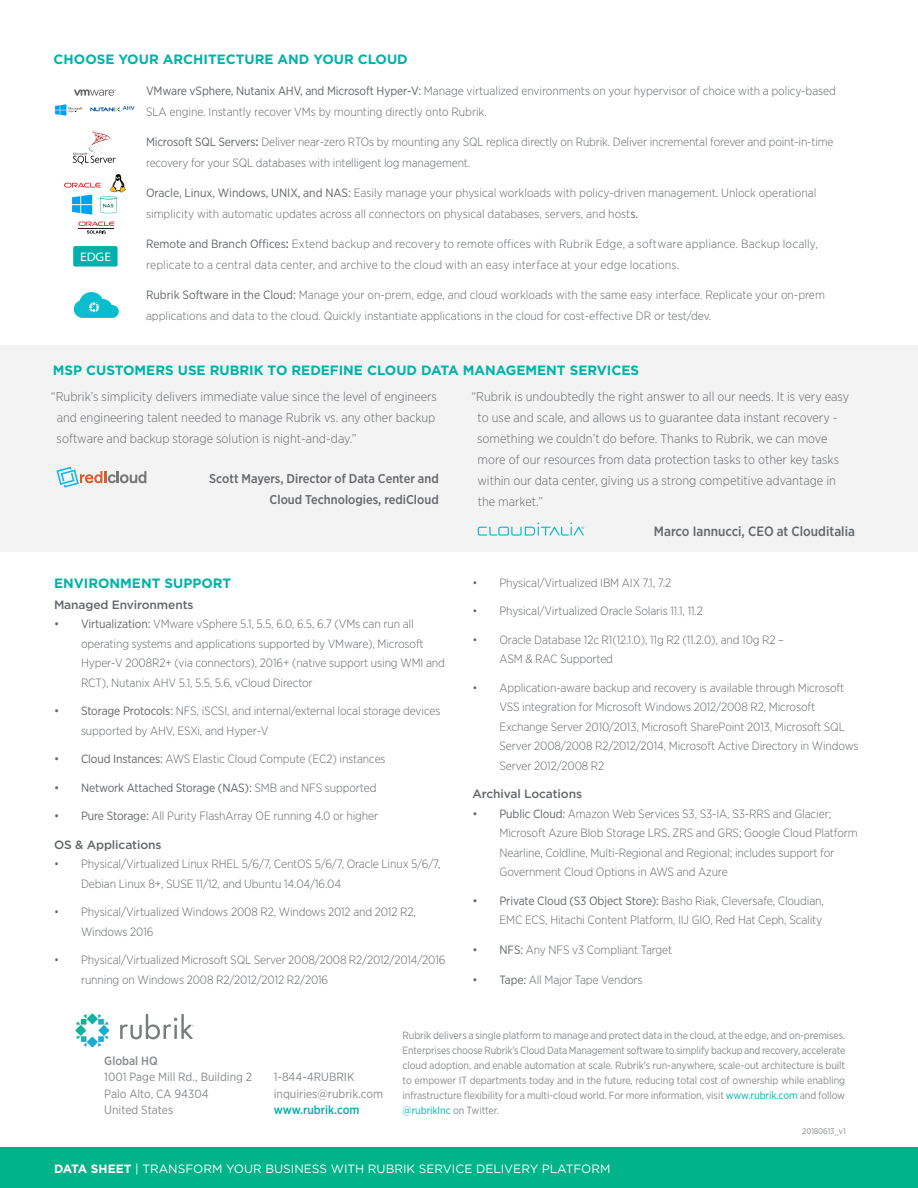
<style>
.page{position:relative;width:918px;height:1188px;background:#fff}
.page>*{position:absolute;margin:0;border:0;box-sizing:border-box;transform-origin:0 0}
.t1{font:700 13.5px "Gotham";color:#00b2a9}
.t2{font:500 13.5px "Gotham Narrow";color:#63666a}
.t3{font:300 12.75px/21px "Gotham Narrow";color:#63666a}
.t4{font:500 12.75px/21px "Gotham Narrow";color:#63666a;text-align:right}
.t5{font:12.45px "Myriad Pro";color:#fff;scale:1.08 1}
.t6{font:300 12px/19.5px "Gotham Narrow";letter-spacing:-.01em;color:#63666a}
.t7{font:300 12px/21px "Gotham Narrow";letter-spacing:.01em;color:#63666a}
.t8{font:12px/16.5px "Gotham Narrow";color:#888b8d}
.t9{font:12px "Gotham";color:#fff}
.t10{font:500 12px "Gotham";letter-spacing:-.01em;color:#63666a}
.t11{font:12px "Gotham Narrow";letter-spacing:-.01em;color:#63666a}
.t12{font:500 12px "Gotham Narrow";color:#00b0aa}
.t13{font:500 12px "Gotham Narrow";color:#888b8d}
.t14{font:10.5px/15px "Gotham Narrow";letter-spacing:-.01em;color:#888b8d;text-align:justify}
.t15{font:8.25px "Gotham Narrow";letter-spacing:-.01em;color:#888b8d}
.s1{font-weight:400}
.s2{font-weight:500}
.s3{font-weight:300}
.s4{color:#00b2a9}
.s5{font-weight:700}
</style>
<div class="page">
<div style="left:0;top:1148px;width:918px;height:40px;background:#00b388"></div>
<div style="left:0;top:345px;width:918px;height:207px;background:#f3f3f3"></div>
<svg style="left:56px;top:467px;width:90px;height:21px"></svg>
<svg style="left:478px;top:522px;width:106px;height:14px"></svg>
<svg style="left:75px;top:1013px;width:34px;height:35px"></svg>
<svg style="left:120px;top:1014px;width:74px;height:25px"></svg>
<svg style="left:74px;top:89px;width:42px;height:7px"></svg>
<svg style="left:55px;top:104px;width:27px;height:12px"></svg>
<svg style="left:90px;top:106px;width:44px;height:6px"></svg>
<svg style="left:73px;top:130px;width:44px;height:34px"></svg>
<svg style="left:64px;top:174px;width:62px;height:41px"></svg>
<img style="left:74px;top:292px;width:45px;height:26px">
<svg style="left:89px;top:302px;width:10px;height:10px"></svg>
<div style="left:73px;top:246px;width:45px;height:21px;background:#00b0aa;border-radius:2px"></div>
<svg style="left:78px;top:222px;width:37px;height:12px"></svg>
<p class="t1" style="left:54px;top:50px;width:356px">CHOOSE YOUR ARCHITECTURE AND YOUR CLOUD</p>
<p class="t6" style="left:146px;top:80px;width:692px;line-height:21px"><span class="s1">VMware vSphere, Nutanix AHV, and Microsoft Hyper-V:</span> Manage virtualized environments on your hypervisor of choice with a policy-based<br>SLA engine. Instantly recover VMs by mounting directly onto Rubrik.</p>
<p class="t6" style="left:146px;top:131px;width:689px;line-height:21px"><span class="s1">Microsoft SQL Servers</span><span class="s2">:</span> Deliver near-zero RTOs by mounting any SQL replica directly on Rubrik. Deliver incremental forever and point-in-time recovery for your SQL databases with intelligent log management.</p>
<p class="t6" style="left:146px;top:182px;width:672px;line-height:21px"><span class="s1">Oracle, Linux, Windows, UNIX, and NAS:</span> Easily manage your physical workloads with policy-driven management. Unlock operational simplicity with automatic updates across all connectors on physical databases, servers, and host<span class="s1">s.</span></p>
<p class="t7" style="left:146px;top:233px;width:674px"><span class="s1">Remote and Branch Offices</span><span class="s2">:</span> Extend backup and recovery to remote offices with Rubrik Edge, a software appliance. Backup locally, replicate to a central data center, and archive to the cloud with an easy interface at your edge locations.</p>
<p class="t6" style="left:146px;top:284px;width:680px;line-height:21px"><span class="s1">Rubrik Software in the Cloud:</span> Manage your on-prem, edge, and cloud workloads with the same easy interface. Replicate your on-prem applications and data to the cloud. Quickly instantiate applications in the cloud for cost-effective DR or test/dev.</p>
<p class="t5" style="left:80px;top:249px;width:30px">EDGE</p>
<p class="t1" style="left:53px;top:361px;width:588px">MSP CUSTOMERS USE RUBRIK TO REDEFINE CLOUD DATA MANAGEMENT SERVICES</p>
<p class="t3" style="left:57px;top:385px;width:382px;text-indent:-6px">“Rubrik’s simplicity delivers immediate value since the level of engineers and engineering talent needed to manage Rubrik vs. any other backup software and backup storage solution is night-and-day.”</p>
<p class="t3" style="left:477px;top:385px;width:374px;text-indent:-6px">“Rubrik is undoubtedly the right answer to all our needs. It is very easy to use and scale, and allows us to guarantee data instant recovery - something we couldn’t do before. Thanks to Rubrik, we can move more of our resources from data protection tasks to other key tasks within our data center, giving us a strong competitive advantage in the market.”</p>
<p class="t2" style="left:654px;top:522px;width:203px">Marco Iannucci, CEO at Clouditalia</p>
<p class="t4" style="left:209px;top:468px;width:231px">Scott Mayers, Director of Data Center and<br>Cloud Technologies, rediCloud</p>
<p class="t1" style="left:54px;top:574px;width:179px">ENVIRONMENT SUPPORT</p>
<p class="t10" style="left:54px;top:597px;width:141px">Managed Environments</p>
<p class="t6" style="left:81px;top:614px;width:365px;text-indent:-27px"><span class="s1">• Virtualization:</span> VMware vSphere 5.1, 5.5, 6.0, 6.5, 6.7 (VMs can run all operating systems and applications supported by VMware), Microsoft Hyper-V 2008R2+ (via connectors), 2016+ (native support using WMI and RCT), Nutanix AHV 5.1, 5.5, 5.6, vCloud Director</p>
<p class="t6" style="left:81px;top:701px;width:361px;text-indent:-27px"><span class="s1">• Storage Protocols:</span> NFS, iSCSI, and internal/external local storage devices supported by AHV, ESXi, and Hyper-V</p>
<p class="t6" style="left:54px;top:749px;width:333px"><span class="s1">• Cloud Instances:</span> AWS Elastic Cloud Compute (EC2) instances</p>
<p class="t11" style="left:54px;top:780px;width:324px">• Network Attached Storage (NAS): <span class="s3">SMB and NFS supported</span></p>
<p class="t6" style="left:54px;top:806px;width:326px"><span class="s1">• Pure Storage:</span> All Purity FlashArray OE running 4.0 or higher</p>
<p class="t10" style="left:54px;top:837px;width:109px">OS &amp; Applications</p>
<p class="t6" style="left:81px;top:854px;width:361px;text-indent:-27px">• Physical/Virtualized Linux RHEL 5/6/7, CentOS 5/6/7, Oracle Linux 5/6/7,<br>Debian Linux 8+, SUSE 11/12, and Ubuntu 14.04/16.04</p>
<p class="t6" style="left:81px;top:902px;width:336px;text-indent:-27px">• Physical/Virtualized Windows 2008 R2, Windows 2012 and 2012 R2,<br>Windows 2016</p>
<p class="t6" style="left:81px;top:950px;width:366px;text-indent:-27px">• Physical/Virtualized Microsoft SQL Server 2008/2008 R2/2012/2014/2016 running on Windows 2008 R2/2012/2012 R2/2016</p>
<p class="t6" style="left:472px;top:572px;width:200px">• Physical/Virtualized IBM AIX 7.1, 7.2</p>
<p class="t6" style="left:472px;top:601px;width:232px">• Physical/Virtualized Oracle Solaris 11.1, 11.2</p>
<p class="t6" style="left:500px;top:629px;width:286px;text-indent:-27px">• Oracle Database 12c R1(12.1.0), 11g R2 (11.2.0), and 10g R2 –<br>ASM &amp; RAC Supported</p>
<p class="t6" style="left:500px;top:677px;width:361px;text-indent:-27px">• Application-aware backup and recovery is available through Microsoft VSS integration for Microsoft Windows 2012/2008 R2, Microsoft Exchange Server 2010/2013, Microsoft SharePoint 2013, Microsoft SQL Server 2008/2008 R2/2012/2014, Microsoft Active Directory in Windows Server 2012/2008 R2</p>
<p class="t10" style="left:472px;top:786px;width:111px">Archival Locations</p>
<p class="t6" style="left:500px;top:803px;width:360px;text-indent:-27px"><span class="s1">• Public Cloud:</span> Amazon Web Services S3, S3-IA, S3-RRS and Glacier; Microsoft Azure Blob Storage LRS, ZRS and GRS; Google Cloud Platform Nearline, Coldline, Multi-Regional and Regional; includes support for Government Cloud Options in AWS and Azure</p>
<p class="t6" style="left:472px;top:890px;width:353px;text-align:right"><span class="s1">• Private Cloud (S3 Object Store):</span> Basho Riak, Cleversafe, Cloudian,<br>EMC ECS, Hitachi Content Platform, IIJ GIO, Red Hat Ceph, Scality</p>
<p class="t6" style="left:472px;top:940px;width:201px"><span class="s1">• NFS:</span> Any NFS v3 Compliant Target</p>
<p class="t6" style="left:472px;top:970px;width:172px"><span class="s1">• Tape:</span> All Major Tape Vendors</p>
<p class="t13" style="left:104px;top:1053px;width:55px">Global HQ</p>
<p class="t8" style="left:104px;top:1068px;width:149px">1001 Page Mill Rd., Building 2<br>Palo Alto, CA 94304<br>United States</p>
<p class="t8" style="left:274px;top:1068px;width:111px">1-844-4RUBRIK inquiries@rubrik.com</p>
<p class="t12" style="left:274px;top:1102px;width:87px">www.rubrik.com</p>
<p class="t14" style="left:403px;top:1027px;width:444px">Rubrik delivers a single platform to manage and protect data in the cloud, at the edge, and on-premises.<br>Enterprises choose Rubrik’s Cloud Data Management software to simplify backup and recovery, accelerate cloud adoption, and enable automation at scale. Rubrik’s run-anywhere, scale-out architecture is built to empower IT departments today and in the future, reducing total cost of ownership while enabling infrastructure flexibility for a multi-cloud world. For more information, visit <span class="s4">www.rubrik.com</span> and follow <span class="s4">@rubrikInc</span> on Twitter.</p>
<p class="t15" style="left:802px;top:1126px;width:45px">20180613_v1</p>
<p class="t9" style="left:54px;top:1161px;width:558px"><span class="s5">DATA SHEET</span> | TRANSFORM YOUR BUSINESS WITH RUBRIK SERVICE DELIVERY PLATFORM</p>
</div>
